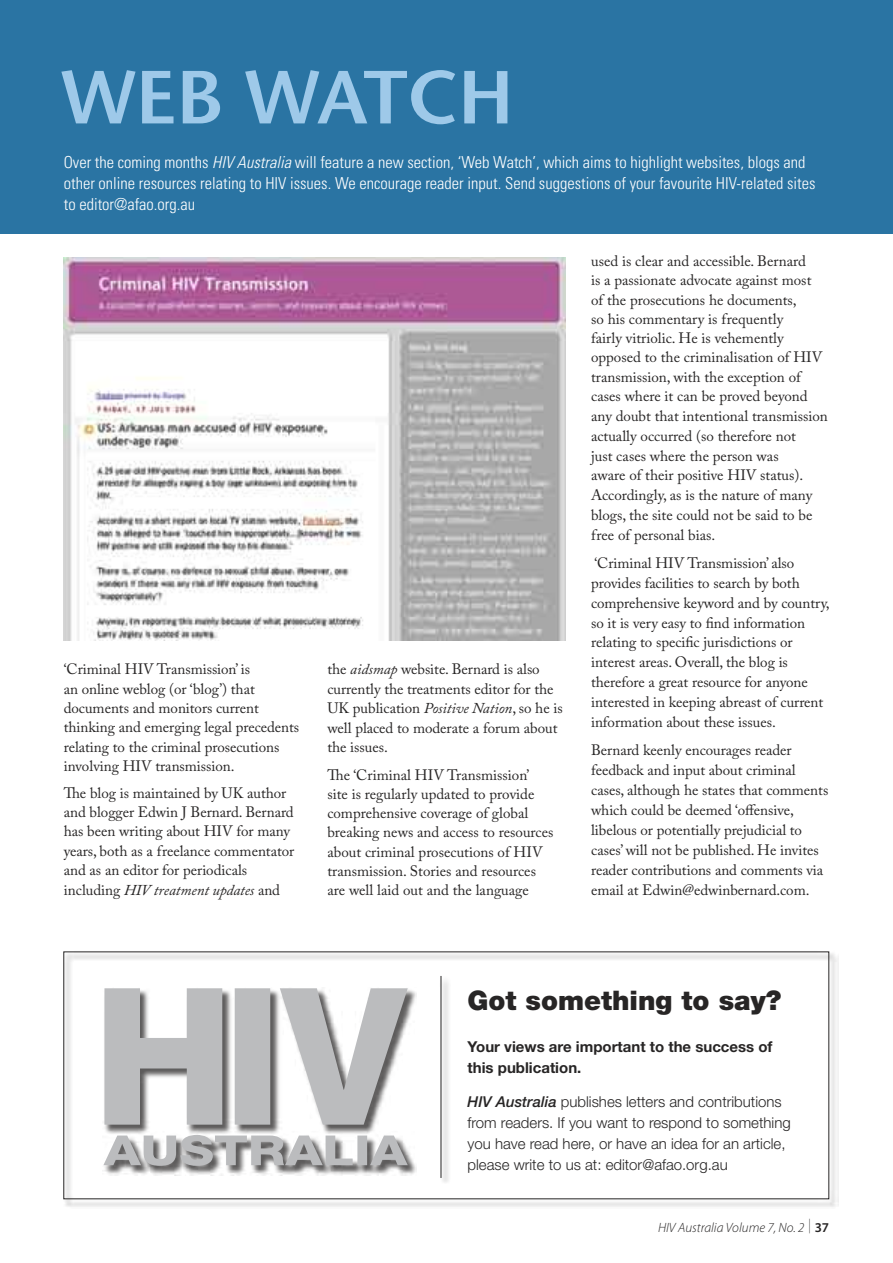
<style>
.page{position:relative;width:893px;height:1263px;background:#fff}
.page>*{position:absolute;margin:0;border:0;box-sizing:border-box;transform-origin:0 0}
.t1{font:600 75px "Stone Sans";color:#9ec9e9}
.t2{font:900 27px "Helvetica Neue";color:#272525}
.t3{font:300 condensed 16.5px/21px "Univers";color:#fff}
.t4{font:15px/19.5px "Adobe Caslon Pro";letter-spacing:-.005em;color:#272525}
.t5{font:300 15px/21px "Helvetica Neue";color:#272525}
.t6{font:700 15px/21px "Helvetica Neue";color:#272525}
.t7{font:italic 300 13.5px "Myriad Pro";color:#272525}
.s1{font-style:italic}
.s2{font-weight:500;font-style:italic}
.s3{font-family:"Helvetica Neue";font-weight:200;font-style:normal;font-size:19.5px}
.s4{font-weight:600;font-style:normal}
</style>
<div class="page">
<div style="left:0;top:0;width:893px;height:234px;background:#2a74a3"></div>
<img style="left:64px;top:257px;width:502px;height:384px">
<div style="left:62px;top:950px;width:777px;height:259px;background:#272525;opacity:.75"></div>
<div style="left:102px;top:987px;width:315px;height:188px;background:#272525;opacity:.75"></div>
<svg style="left:104px;top:988px;width:118px;height:137px"></svg>
<div style="left:235px;top:988px;width:35px;height:137px;background:#bbbcbe"></div>
<svg style="left:280px;top:988px;width:128px;height:137px"></svg>
<svg style="left:103px;top:1135px;width:250px;height:31px"></svg>
<div style="left:357px;top:1135px;width:10px;height:30px;background:#bbbcbe"></div>
<svg style="left:370px;top:1135px;width:38px;height:30px"></svg>
<div style="left:439px;top:976px;width:12px;height:210px;background:#272525;opacity:.75"></div>
<hr style="left:441px;top:976px;width:1px;height:202px;background:#272525">
<h1 class="t1" style="left:61px;top:51px;width:454px">WEB WATCH</h1>
<p class="t3" style="left:64px;top:152px;width:753px">Over the coming months <span class="s1">HIV Australia</span> will feature a new section, ‘Web Watch’, which aims to highlight websites, blogs and other online resources relating to HIV issues. We encourage reader input. Send suggestions of your favourite HIV-related sites to editor@afao.org.au</p>
<p class="t4" style="left:64px;top:660px;width:237px">‘Criminal HIV Transmission’ is<br>an online weblog (or ‘blog’) that documents and monitors current thinking and emerging legal precedents relating to the criminal prosecutions involving HIV transmission.</p>
<p class="t4" style="left:64px;top:783px;width:232px">The blog is maintained by UK author and blogger Edwin J Bernard. Bernard has been writing about HIV for many years, both as a freelance commentator and as an editor for periodicals including <span class="s1">HIV treatment updates</span> and</p>
<p class="t4" style="left:327px;top:659px;width:237px">the <span class="s1">aidsmap</span> website. Bernard is also currently the treatments editor for the UK publication <span class="s1">Positive Nation</span>, so he is well placed to moderate a forum about the issues.</p>
<p class="t4" style="left:327px;top:765px;width:228px">The ‘Criminal HIV Transmission’ site is regularly updated to provide comprehensive coverage of global breaking news and access to resources about criminal prosecutions of HIV transmission. Stories and resources are well laid out and the language</p>
<p class="t4" style="left:591px;top:251px;width:238px">used is clear and accessible. Bernard<br>is a passionate advocate against most<br>of the prosecutions he documents,<br>so his commentary is frequently<br>fairly vitriolic. He is vehemently opposed to the criminalisation of HIV transmission, with the exception of cases where it can be proved beyond any doubt that intentional transmission actually occurred (so therefore not<br>just cases where the person was<br>aware of their positive HIV status).<br>Accordingly, as is the nature of many blogs, the site could not be said to be free of personal bias.</p>
<p class="t4" style="left:591px;top:553px;width:240px">‘Criminal HIV Transmission’ also provides facilities to search by both comprehensive keyword and by country, so it is very easy to find information relating to specific jurisdictions or interest areas. Overall, the blog is therefore a great resource for anyone interested in keeping abreast of current information about these issues.</p>
<p class="t4" style="left:591px;top:740px;width:239px;line-height:20px">Bernard keenly encourages reader feedback and input about criminal cases, although he states that comments which could be deemed ‘offensive, libelous or potentially prejudicial to cases’ will not be published. He invites reader contributions and comments via email at Edwin@edwinbernard.com.</p>
<h2 class="t2" style="left:468px;top:984px;width:315px">Got something to say?</h2>
<p class="t6" style="left:468px;top:1036px;width:307px">Your views are important to the success of this publication.</p>
<p class="t5" style="left:468px;top:1091px;width:325px"><span class="s2">HIV Australia</span> publishes letters and contributions from readers. If you want to respond to something you have read here, or have an idea for an article, please write to us at: editor@afao.org.au</p>
<p class="t7" style="left:658px;top:1220px;width:173px">HIV Australia Volume 7, No. 2 <span class="s3">|</span> <span class="s4">37</span></p>
</div>
